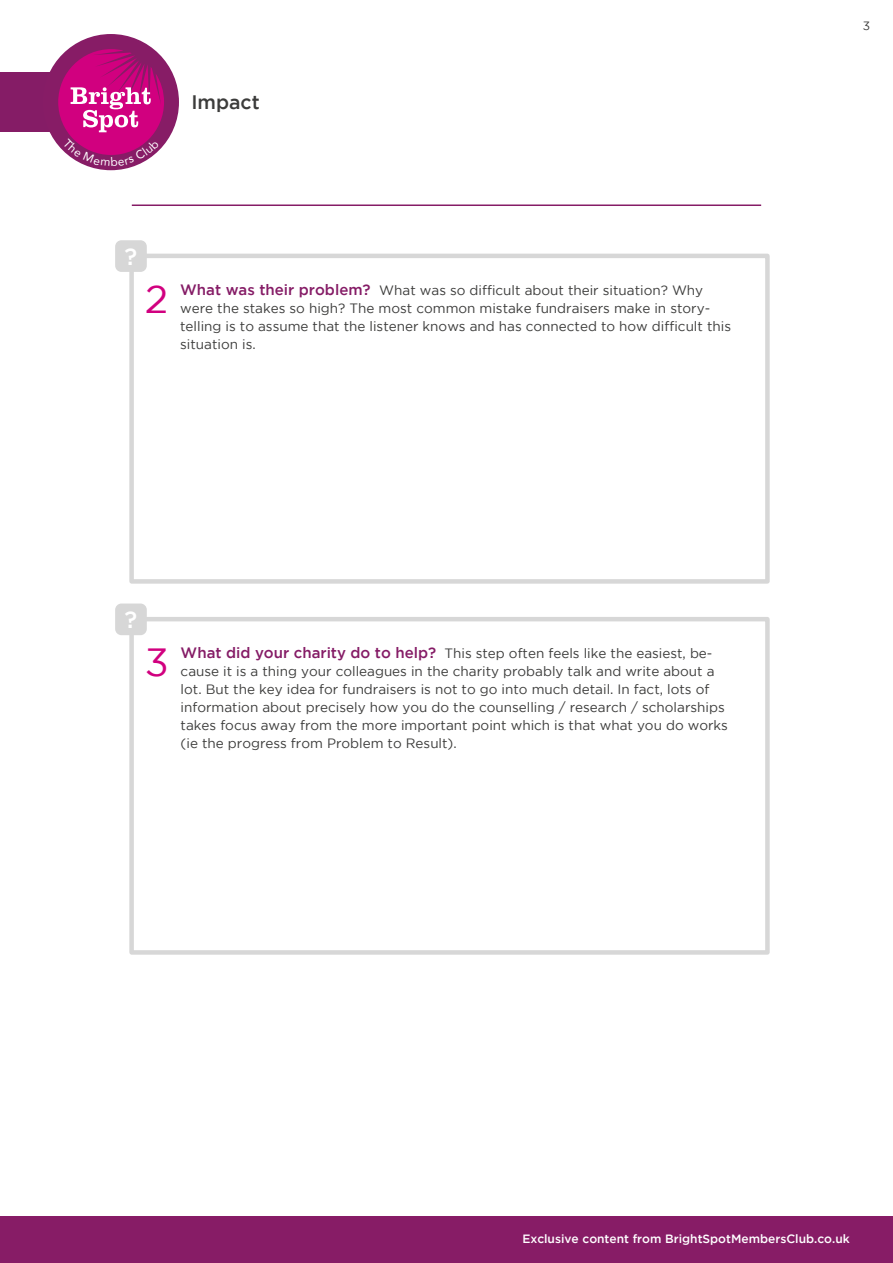
<style>
.page{position:relative;width:893px;height:1263px;background:#fff}
.page>*{position:absolute;margin:0;border:0;box-sizing:border-box;transform-origin:0 0}
.t1{font:39.15px "Gotham";color:#d1007f}
.t2{font:500 23.7px "Gotham";color:#fff}
.t3{font:500 19.5px "Gotham";color:#3c3c3b}
.t4{font:13.5px/18px "Gotham";color:#3c3c3b}
.t5{font:500 12px "Gotham";color:#fff}
.t6{font:12px "Gotham";color:#3c3c3b}
.s1{font-weight:500;font-size:15px;color:#851c66}
</style>
<div class="page">
<div style="left:0;top:72px;width:81px;height:60px;background:#851c66"></div>
<div style="left:43px;top:34px;width:136px;height:136px;background:#871c66;border-radius:50%"></div>
<hr style="left:132px;top:204px;width:629px;height:2px;background:#851c66">
<div style="left:129px;top:254px;width:641px;height:330px;border:4px solid #d7d7d7"></div>
<div style="left:129px;top:617px;width:641px;height:338px;border:4px solid #d7d7d7"></div>
<div style="left:115px;top:240px;width:32px;height:32px;background:#d7d7d7;border-radius:6px"></div>
<div style="left:115px;top:603px;width:32px;height:32px;background:#d7d7d7;border-radius:6px"></div>
<div style="left:0;top:1216px;width:893px;height:47px;background:#871c66"></div>
<svg style="left:58px;top:49px;width:106px;height:117px"></svg>
<h3 class="t3" style="left:191px;top:91px;width:70px">Impact</h3>
<h2 class="t2" style="left:125px;top:243px;width:14px">?</h2>
<h1 class="t1" style="left:145px;top:277px;width:25px">2</h1>
<p class="t4" style="left:180px;top:281px;width:552px"><span class="s1">What was their problem?</span> What was so difficult about their situation? Why were the stakes so high? The most common mistake fundraisers make in story&shy;telling is to assume that the listener knows and has connected to how difficult this situation is.</p>
<h2 class="t2" style="left:125px;top:606px;width:14px">?</h2>
<h1 class="t1" style="left:145px;top:640px;width:26px">3</h1>
<p class="t4" style="left:181px;top:644px;width:549px"><span class="s1">What did your charity do to help?</span> This step often feels like the easiest, be&shy;cause it is a thing your colleagues in the charity probably talk and write about a lot. But the key idea for fundraisers is not to go into much detail. In fact, lots of information about precisely how you do the counselling / research / scholarships takes focus away from the more important point which is that what you do works (ie the progress from Problem to Result).</p>
<p class="t6" style="left:863px;top:19px;width:9px">3</p>
<p class="t5" style="left:522px;top:1232px;width:329px">Exclusive content from BrightSpotMembersClub.co.uk</p>
</div>
